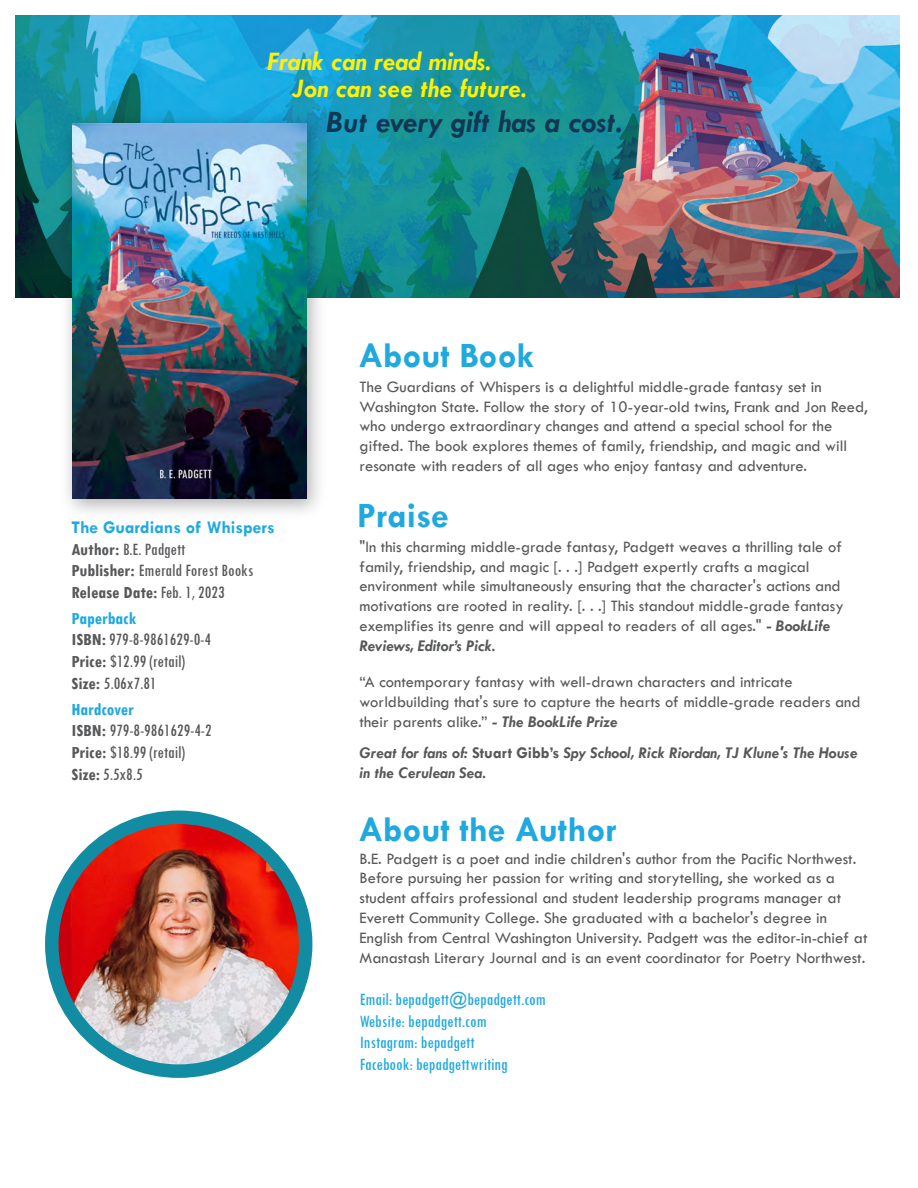
<style>
.page{position:relative;width:918px;height:1188px;background:#fff}
.page>*{position:absolute;margin:0;border:0;box-sizing:border-box;transform-origin:0 0}
.t1{font:700 36px "Tw Cen";color:#1fa9df}
.t2{font:italic 700 31.5px "Tw Cen";color:#123755}
.t3{font:italic 700 27px/27px "Tw Cen";color:#fff101}
.t4{font:condensed 18px/21.6px "Tw Cen";color:#57585a}
.t5{font:condensed 18px/21.6px "Tw Cen";color:#1fa9df}
.t6{font:16.5px/19.8px "Tw Cen";color:#57585a}
.t7{font:italic 700 16.5px/19.8px "Tw Cen";color:#57585a}
.s1{font-weight:700;font-stretch:normal;color:#1fa9df}
.s2{font-weight:700}
.s3{font-weight:700;color:#1fa9df}
.s4{font-weight:700;font-style:italic}
.s5{font-style:normal}
</style>
<div class="page">
<img style="left:16px;top:16px;width:884px;height:282px">
<img style="left:54px;top:105px;width:279px;height:408px">
<img style="left:72px;top:124px;width:234px;height:375px">
<img style="left:52px;top:817px;width:254px;height:254px;border-radius:127px">
<div style="left:45px;top:811px;width:267px;height:267px;border:14px solid #128ca2;border-radius:50%"></div>
<h3 class="t3" style="left:293px;top:47px;width:235px;text-indent:-25px">Frank can read minds.<br>Jon can see the future.</h3>
<h2 class="t2" style="left:327px;top:103px;width:297px">But every gift has a cost.</h2>
<h1 class="t1" style="left:359px;top:334px;width:177px">About Book</h1>
<p class="t4" style="left:71px;top:516px;width:205px"><span class="s1">The Guardians of Whispers<br></span><span class="s2">Author:</span> B.E. Padgett<br><span class="s2">Publisher:</span> Emerald Forest Books<br><span class="s2">Release Date:</span> Feb. 1, 2023</p>
<p class="t4" style="left:71px;top:607px;width:141px"><span class="s3">Paperback<br></span><span class="s2">ISBN:</span> 979-8-9861629-0-4<br><span class="s2">Price:</span> $12.99 (retail)<br><span class="s2">Size:</span> 5.06x7.81</p>
<p class="t4" style="left:71px;top:698px;width:142px"><span class="s3">Hardcover<br></span><span class="s2">ISBN:</span> 979-8-9861629-4-2<br><span class="s2">Price:</span> $18.99 (retail)<br><span class="s2">Size:</span> 5.5x8.5</p>
<p class="t6" style="left:360px;top:377px;width:510px">The Guardians of Whispers is a delightful middle-grade fantasy set in Washington State. Follow the story of 10-year-old twins, Frank and Jon Reed, who undergo extraordinary changes and attend a special school for the gifted. The book explores themes of family, friendship, and magic and will resonate with readers of all ages who enjoy fantasy and adventure.</p>
<h1 class="t1" style="left:357px;top:494px;width:93px">Praise</h1>
<p class="t6" style="left:360px;top:537px;width:486px">"In this charming middle-grade fantasy, Padgett weaves a thrilling tale of family, friendship, and magic [. . .] Padgett expertly crafts a magical environment while simultaneously ensuring that the character's actions and motivations are rooted in reality. [. . .] This standout middle-grade fantasy exemplifies its genre and will appeal to readers of all ages." <span class="s4">- BookLife Reviews, Editor’s Pick.</span></p>
<p class="t6" style="left:360px;top:672px;width:503px">“A contemporary fantasy with well-drawn characters and intricate worldbuilding that's sure to capture the hearts of middle-grade readers and their parents alike.” <span class="s4">- The BookLife Prize</span></p>
<p class="t7" style="left:360px;top:743px;width:500px">Great for fans of: <span class="s5">Stuart Gibb’s</span> Spy School, Rick Riordan, TJ Klune's The House in the Cerulean Sea.</p>
<h1 class="t1" style="left:359px;top:808px;width:260px">About the Author</h1>
<p class="t6" style="left:360px;top:849px;width:509px">B.E. Padgett is a poet and indie children's author from the Pacific Northwest.<br>Before pursuing her passion for writing and storytelling, she worked as a student affairs professional and student leadership programs manager at Everett Community College. She graduated with a bachelor's degree in English from Central Washington University. Padgett was the editor-in-chief at Manastash Literary Journal and is an event coordinator for Poetry Northwest.</p>
<p class="t5" style="left:360px;top:988px;width:188px">Email: bepadgett@bepadgett.com<br>Website: bepadgett.com<br>Instagram: bepadgett<br>Facebook: bepadgettwriting</p>
</div>
